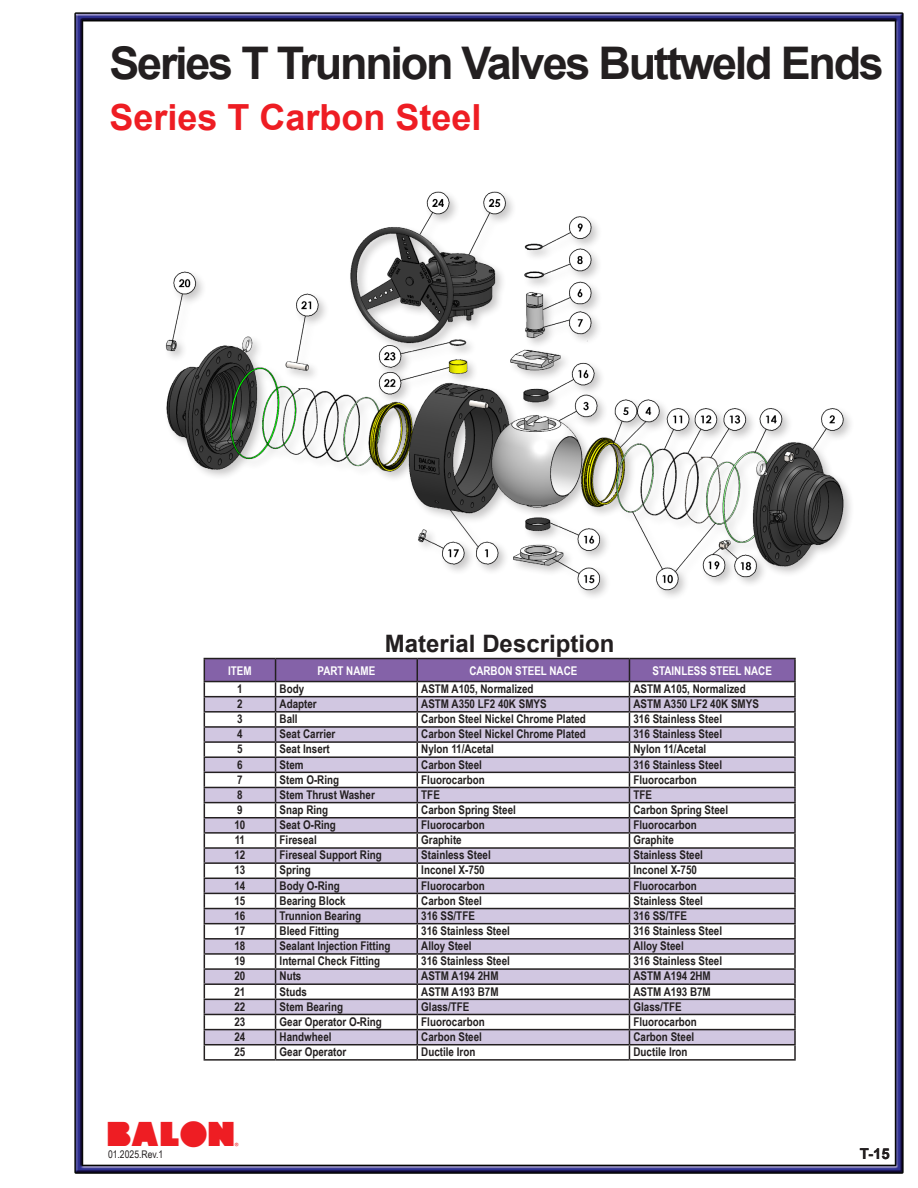
<style>
.page{position:relative;width:918px;height:1188px;background:#fff}
.page>*{position:absolute;margin:0;border:0;box-sizing:border-box;transform-origin:0 0}
.t1{font:700 45px "Arial";letter-spacing:-.05em;color:#231f20}
.t2{font:700 36px "Arial";color:#ee1d23}
.t3{font:33px "Balon";color:#ee1d23}
.t4{font:700 24px "Arial";color:#231f20}
.t5{font:700 15px "Arial";color:#231f20}
.t6{font:700 12px "Arial Narrow";color:#231f20}
.t7{font:700 12px "Arial Narrow";color:#fff}
.t8{font:10.5px "Arial Narrow";color:#231f20}
</style>
<div class="page">
<img style="left:74px;top:12px;width:830px;height:1162px">
<hr style="left:204px;top:658px;width:72px;height:1px;background:#231f20">
<hr style="left:276px;top:658px;width:141px;height:1px;background:#231f20">
<hr style="left:417px;top:658px;width:212px;height:1px;background:#231f20">
<hr style="left:629px;top:658px;width:167px;height:1px;background:#231f20">
<hr style="left:204px;top:1059px;width:72px;height:2px;background:#231f20">
<hr style="left:276px;top:1059px;width:141px;height:2px;background:#231f20">
<hr style="left:417px;top:1059px;width:212px;height:2px;background:#231f20">
<hr style="left:629px;top:1059px;width:167px;height:2px;background:#231f20">
<svg style="left:204px;top:659px;width:592px;height:400px"></svg>
<hr style="left:629px;top:1044px;width:167px;height:1px;background:#231f20">
<img style="left:108px;top:169px;width:768px;height:444px">
<p class="t1" style="left:110px;top:32px;width:776px">Series T Trunnion Valves Buttweld Ends</p>
<p class="t2" style="left:110px;top:92px;width:374px">Series T Carbon Steel</p>
<p class="t4" style="left:385px;top:626px;width:231px">Material Description</p>
<p class="t7" style="left:228px;top:662px;width:25px">ITEM</p>
<p class="t7" style="left:318px;top:662px;width:59px">PART NAME</p>
<p class="t7" style="left:469px;top:662px;width:110px">CARBON STEEL NACE</p>
<p class="t7" style="left:653px;top:662px;width:121px">STAINLESS STEEL NACE</p>
<p class="t6" style="left:237px;top:680px;width:7px">1</p>
<p class="t6" style="left:280px;top:680px;width:26px">Body</p>
<p class="t6" style="left:421px;top:680px;width:114px">ASTM A105, Normalized</p>
<p class="t6" style="left:634px;top:680px;width:114px">ASTM A105, Normalized</p>
<p class="t6" style="left:237px;top:695px;width:7px">2</p>
<p class="t6" style="left:280px;top:695px;width:39px">Adapter</p>
<p class="t6" style="left:421px;top:695px;width:127px">ASTM A350 LF2 40K SMYS</p>
<p class="t6" style="left:634px;top:695px;width:127px">ASTM A350 LF2 40K SMYS</p>
<p class="t6" style="left:237px;top:710px;width:7px">3</p>
<p class="t6" style="left:280px;top:710px;width:20px">Ball</p>
<p class="t6" style="left:421px;top:710px;width:166px">Carbon Steel Nickel Chrome Plated</p>
<p class="t6" style="left:634px;top:710px;width:90px">316 Stainless Steel</p>
<p class="t6" style="left:237px;top:725px;width:7px">4</p>
<p class="t6" style="left:280px;top:725px;width:57px">Seat Carrier</p>
<p class="t6" style="left:421px;top:725px;width:166px">Carbon Steel Nickel Chrome Plated</p>
<p class="t6" style="left:634px;top:725px;width:90px">316 Stainless Steel</p>
<p class="t6" style="left:237px;top:740px;width:7px">5</p>
<p class="t6" style="left:280px;top:740px;width:52px">Seat Insert</p>
<p class="t6" style="left:421px;top:740px;width:74px">Nylon 11/Acetal</p>
<p class="t6" style="left:634px;top:740px;width:74px">Nylon 11/Acetal</p>
<p class="t6" style="left:237px;top:755px;width:7px">6</p>
<p class="t6" style="left:280px;top:755px;width:26px">Stem</p>
<p class="t6" style="left:421px;top:755px;width:62px">Carbon Steel</p>
<p class="t6" style="left:634px;top:755px;width:90px">316 Stainless Steel</p>
<p class="t6" style="left:237px;top:770px;width:7px">7</p>
<p class="t6" style="left:280px;top:770px;width:61px">Stem O-Ring</p>
<p class="t6" style="left:421px;top:770px;width:65px">Fluorocarbon</p>
<p class="t6" style="left:634px;top:770px;width:65px">Fluorocarbon</p>
<p class="t6" style="left:237px;top:786px;width:7px">8</p>
<p class="t6" style="left:280px;top:786px;width:97px">Stem Thrust Washer</p>
<p class="t6" style="left:421px;top:786px;width:20px">TFE</p>
<p class="t6" style="left:634px;top:786px;width:20px">TFE</p>
<p class="t6" style="left:237px;top:801px;width:7px">9</p>
<p class="t6" style="left:280px;top:801px;width:50px">Snap Ring</p>
<p class="t6" style="left:421px;top:801px;width:96px">Carbon Spring Steel</p>
<p class="t6" style="left:634px;top:801px;width:96px">Carbon Spring Steel</p>
<p class="t6" style="left:234px;top:816px;width:12px">10</p>
<p class="t6" style="left:280px;top:816px;width:58px">Seat O-Ring</p>
<p class="t6" style="left:421px;top:816px;width:65px">Fluorocarbon</p>
<p class="t6" style="left:634px;top:816px;width:65px">Fluorocarbon</p>
<p class="t6" style="left:235px;top:831px;width:12px">11</p>
<p class="t6" style="left:280px;top:831px;width:39px">Fireseal</p>
<p class="t6" style="left:421px;top:831px;width:42px">Graphite</p>
<p class="t6" style="left:634px;top:831px;width:42px">Graphite</p>
<p class="t6" style="left:234px;top:846px;width:12px">12</p>
<p class="t6" style="left:280px;top:846px;width:104px">Fireseal Support Ring</p>
<p class="t6" style="left:421px;top:846px;width:71px">Stainless Steel</p>
<p class="t6" style="left:634px;top:846px;width:71px">Stainless Steel</p>
<p class="t6" style="left:234px;top:861px;width:12px">13</p>
<p class="t6" style="left:280px;top:861px;width:33px">Spring</p>
<p class="t6" style="left:421px;top:861px;width:65px">Inconel X-750</p>
<p class="t6" style="left:634px;top:861px;width:65px">Inconel X-750</p>
<p class="t6" style="left:234px;top:876px;width:12px">14</p>
<p class="t6" style="left:280px;top:876px;width:62px">Body O-Ring</p>
<p class="t6" style="left:421px;top:876px;width:65px">Fluorocarbon</p>
<p class="t6" style="left:634px;top:876px;width:65px">Fluorocarbon</p>
<p class="t6" style="left:234px;top:891px;width:12px">15</p>
<p class="t6" style="left:280px;top:891px;width:68px">Bearing Block</p>
<p class="t6" style="left:421px;top:891px;width:62px">Carbon Steel</p>
<p class="t6" style="left:634px;top:891px;width:71px">Stainless Steel</p>
<p class="t6" style="left:234px;top:907px;width:12px">16</p>
<p class="t6" style="left:280px;top:907px;width:83px">Trunnion Bearing</p>
<p class="t6" style="left:421px;top:907px;width:55px">316 SS/TFE</p>
<p class="t6" style="left:634px;top:907px;width:55px">316 SS/TFE</p>
<p class="t6" style="left:234px;top:922px;width:12px">17</p>
<p class="t6" style="left:280px;top:922px;width:61px">Bleed Fitting</p>
<p class="t6" style="left:421px;top:922px;width:90px">316 Stainless Steel</p>
<p class="t6" style="left:634px;top:922px;width:90px">316 Stainless Steel</p>
<p class="t6" style="left:234px;top:937px;width:12px">18</p>
<p class="t6" style="left:280px;top:937px;width:112px">Sealant Injection Fitting</p>
<p class="t6" style="left:421px;top:937px;width:52px">Alloy Steel</p>
<p class="t6" style="left:634px;top:937px;width:52px">Alloy Steel</p>
<p class="t6" style="left:234px;top:952px;width:12px">19</p>
<p class="t6" style="left:280px;top:952px;width:102px">Internal Check Fitting</p>
<p class="t6" style="left:421px;top:952px;width:90px">316 Stainless Steel</p>
<p class="t6" style="left:634px;top:952px;width:90px">316 Stainless Steel</p>
<p class="t6" style="left:234px;top:967px;width:12px">20</p>
<p class="t6" style="left:280px;top:967px;width:23px">Nuts</p>
<p class="t6" style="left:421px;top:967px;width:79px">ASTM A194 2HM</p>
<p class="t6" style="left:634px;top:967px;width:79px">ASTM A194 2HM</p>
<p class="t6" style="left:234px;top:982px;width:12px">21</p>
<p class="t6" style="left:280px;top:982px;width:29px">Studs</p>
<p class="t6" style="left:421px;top:982px;width:79px">ASTM A193 B7M</p>
<p class="t6" style="left:634px;top:982px;width:79px">ASTM A193 B7M</p>
<p class="t6" style="left:234px;top:997px;width:12px">22</p>
<p class="t6" style="left:280px;top:997px;width:65px">Stem Bearing</p>
<p class="t6" style="left:421px;top:997px;width:50px">Glass/TFE</p>
<p class="t6" style="left:634px;top:997px;width:50px">Glass/TFE</p>
<p class="t6" style="left:234px;top:1013px;width:12px">23</p>
<p class="t6" style="left:280px;top:1013px;width:104px">Gear Operator O-Ring</p>
<p class="t6" style="left:421px;top:1013px;width:65px">Fluorocarbon</p>
<p class="t6" style="left:634px;top:1013px;width:65px">Fluorocarbon</p>
<p class="t6" style="left:234px;top:1028px;width:12px">24</p>
<p class="t6" style="left:280px;top:1028px;width:53px">Handwheel</p>
<p class="t6" style="left:421px;top:1028px;width:62px">Carbon Steel</p>
<p class="t6" style="left:634px;top:1028px;width:62px">Carbon Steel</p>
<p class="t6" style="left:234px;top:1043px;width:12px">25</p>
<p class="t6" style="left:280px;top:1043px;width:68px">Gear Operator</p>
<p class="t6" style="left:421px;top:1043px;width:56px">Ductile Iron</p>
<p class="t6" style="left:634px;top:1043px;width:56px">Ductile Iron</p>
<p class="t3" style="left:107px;top:1115px;width:134px">ABC</p>
<p class="t8" style="left:108px;top:1147px;width:57px">01.2025.Rev.1</p>
<p class="t5" style="left:860px;top:1144px;width:32px">T-15</p>
</div>
